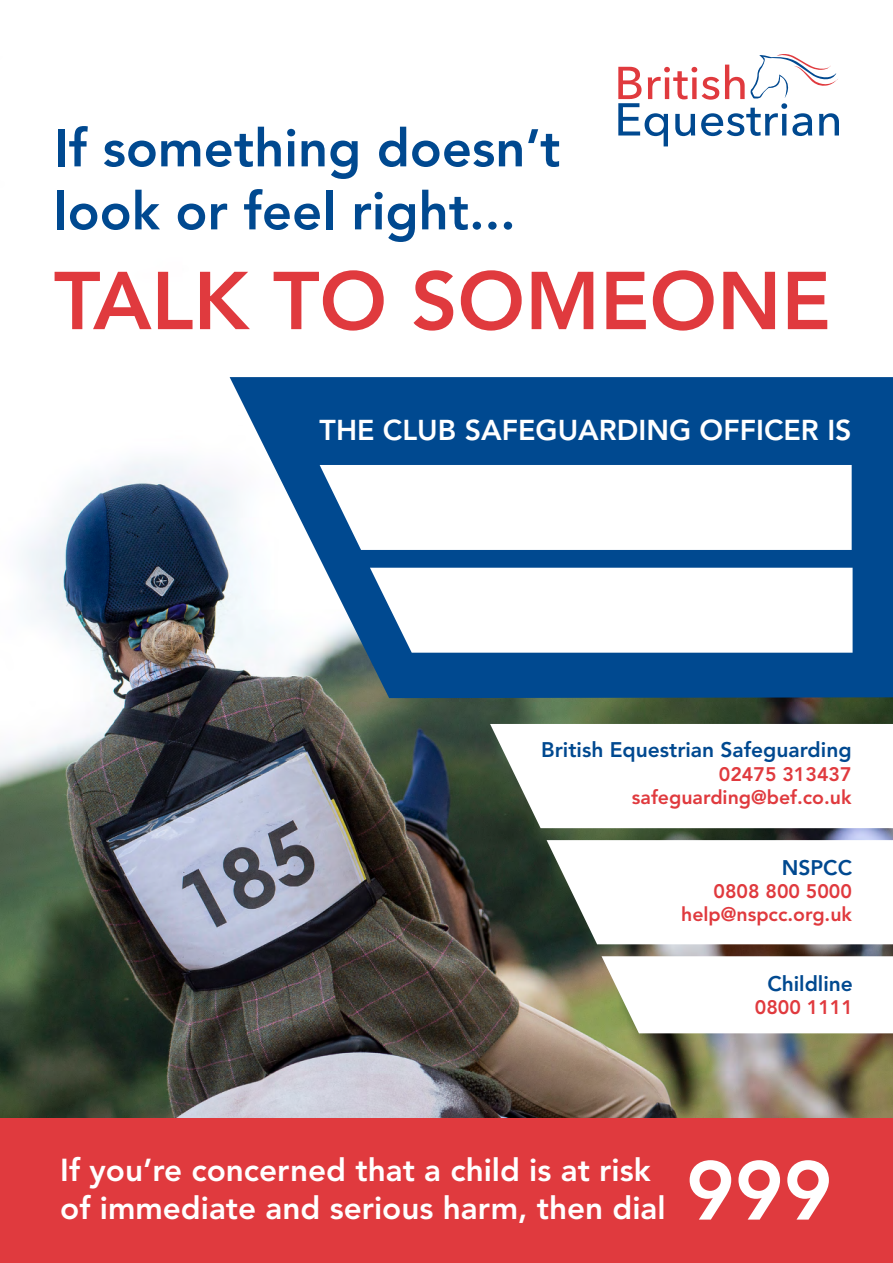
<style>
.page{position:relative;width:893px;height:1263px;background:#fff}
.page>*{position:absolute;margin:0;border:0;box-sizing:border-box;transform-origin:0 0}
.t1{font:800 82.5px "Avenir";color:#fff}
.t2{font:800 81px "Avenir";color:#e03a3e}
.t3{font:800 52.5px/63px "Avenir";color:#004990}
.t4{font:800 31.5px/37.5px "Avenir";color:#fff}
.t5{font:800 28.5px "Avenir";color:#fff}
.t6{font:800 21px "Avenir";color:#004990}
.t7{font:800 19.5px/23.4px "Avenir";color:#e03a3e;text-align:right}
</style>
<div class="page">
<img style="left:0;top:146px;width:893px;height:972px">
<div style="left:0;top:1118px;width:893px;height:145px;background:#e03a3e"></div>
<svg style="left:230px;top:377px;width:663px;height:321px;fill:#004990"></svg>
<svg style="left:320px;top:465px;width:532px;height:85px"></svg>
<svg style="left:370px;top:568px;width:483px;height:85px"></svg>
<svg style="left:490px;top:724px;width:403px;height:104px"></svg>
<svg style="left:547px;top:840px;width:346px;height:104px"></svg>
<svg style="left:602px;top:956px;width:291px;height:77px"></svg>
<svg style="left:618px;top:54px;width:221px;height:92px"></svg>
<h3 class="t3" style="left:54px;top:117px;width:508px">If something doesn’t look or feel right...</h3>
<h2 class="t2" style="left:54px;top:253px;width:778px">TALK TO SOMEONE</h2>
<p class="t5" style="left:320px;top:413px;width:533px">THE CLUB SAFEGUARDING OFFICER IS</p>
<p class="t6" style="left:541px;top:738px;width:312px">British Equestrian Safeguarding</p>
<p class="t7" style="left:632px;top:762px;width:221px">02475 313437 safeguarding@bef.co.uk</p>
<p class="t6" style="left:782px;top:855px;width:72px">NSPCC</p>
<p class="t7" style="left:681px;top:879px;width:172px">0808 800 5000 help@nspcc.org.uk</p>
<p class="t6" style="left:767px;top:971px;width:87px">Childline</p>
<p class="t7" style="left:755px;top:996px;width:100px">0800 1111</p>
<p class="t4" style="left:60px;top:1151px;width:607px">If you’re concerned that a child is at risk of immediate and serious harm, then dial</p>
<h1 class="t1" style="left:686px;top:1142px;width:148px">999</h1>
</div>
